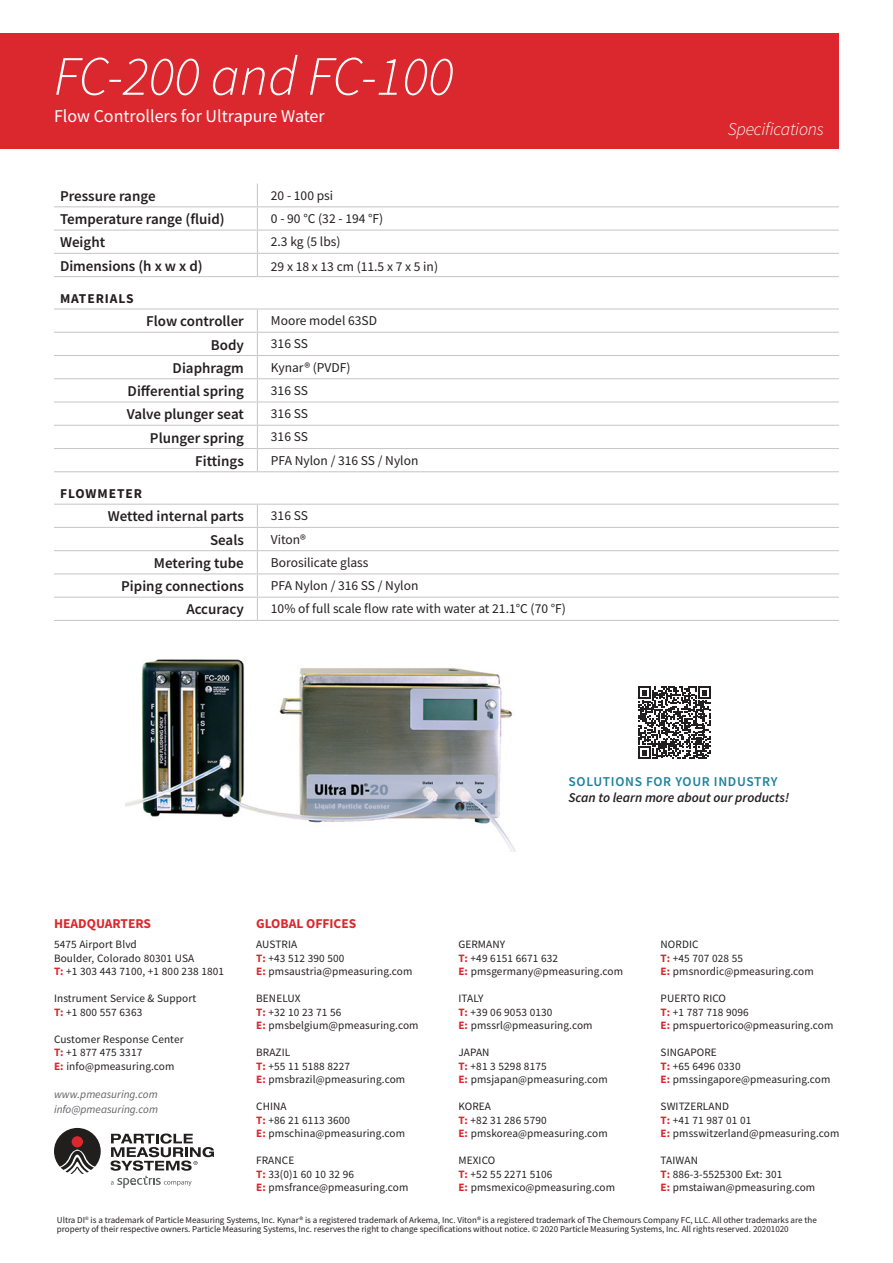
<style>
.page{position:relative;width:893px;height:1263px;background:#fff}
.page>*{position:absolute;margin:0;border:0;box-sizing:border-box;transform-origin:0 0}
.t1{font:italic 300 55.5px "Source Sans Pro";color:#fff}
.t2{font:18px "Source Sans Pro";color:#fff}
.t3{font:italic 300 18px "Source Sans Pro";letter-spacing:-.01em;color:#fff}
.t4{font:600 15px "Source Sans Pro";color:#231f20}
.t5{font:13.5px "Source Sans Pro";color:#231f20}
.t6{font:italic 600 13.5px "Source Sans Pro";color:#231f20}
.t7{font:700 13.5px "Source Sans Pro";color:#da282e}
.t8{font:600 13.5px "Source Sans Pro";letter-spacing:.05em;color:#1b8299}
.t9{font:700 13.5px "Source Sans Pro";letter-spacing:.07em;color:#231f20}
.t10{font:11.25px/13.5px "Source Sans Pro";letter-spacing:.01em;color:#231f20}
.t11{font:italic 11.25px/15px "Source Sans Pro";color:#636366}
.t12{font:9px/9px "Source Sans Pro";color:#231f20}
.s1{font-weight:700;color:#da282e}
.s2{font-size:10.5px}
.s3{font-weight:300}
</style>
<div class="page">
<div style="left:0;top:33px;width:839px;height:116px;background:#da282e"></div>
<svg style="left:54px;top:1128px;width:47px;height:46px"></svg>
<div style="left:72px;top:1136px;width:11px;height:11px;background:#da282e;border-radius:50%"></div>
<svg style="left:110px;top:1133px;width:104px;height:55px"></svg>
<hr style="left:54px;top:206px;width:203px;height:1px;background:#c7c8ca">
<hr style="left:257px;top:206px;width:582px;height:1px;background:#c7c8ca">
<hr style="left:54px;top:230px;width:203px;height:1px;background:#c7c8ca">
<hr style="left:257px;top:230px;width:582px;height:1px;background:#c7c8ca">
<hr style="left:54px;top:253px;width:203px;height:1px;background:#c7c8ca">
<hr style="left:257px;top:253px;width:582px;height:1px;background:#c7c8ca">
<svg style="left:257px;top:184px;width:1px;height:92px"></svg>
<hr style="left:54px;top:276px;width:203px;height:1px;background:#c7c8ca">
<hr style="left:257px;top:276px;width:582px;height:1px;background:#c7c8ca">
<hr style="left:54px;top:308px;width:203px;height:1px;background:#c7c8ca">
<hr style="left:257px;top:308px;width:582px;height:1px;background:#c7c8ca">
<hr style="left:54px;top:332px;width:203px;height:1px;background:#c7c8ca">
<hr style="left:257px;top:332px;width:582px;height:1px;background:#c7c8ca">
<hr style="left:54px;top:355px;width:203px;height:1px;background:#c7c8ca">
<hr style="left:257px;top:355px;width:582px;height:1px;background:#c7c8ca">
<hr style="left:54px;top:378px;width:203px;height:1px;background:#c7c8ca">
<hr style="left:257px;top:378px;width:582px;height:1px;background:#c7c8ca">
<hr style="left:54px;top:401px;width:203px;height:1px;background:#c7c8ca">
<hr style="left:257px;top:401px;width:582px;height:1px;background:#c7c8ca">
<hr style="left:54px;top:425px;width:203px;height:1px;background:#c7c8ca">
<hr style="left:257px;top:425px;width:582px;height:1px;background:#c7c8ca">
<hr style="left:54px;top:448px;width:203px;height:1px;background:#c7c8ca">
<hr style="left:257px;top:448px;width:582px;height:1px;background:#c7c8ca">
<svg style="left:257px;top:309px;width:1px;height:162px"></svg>
<hr style="left:54px;top:471px;width:203px;height:1px;background:#c7c8ca">
<hr style="left:257px;top:471px;width:582px;height:1px;background:#c7c8ca">
<hr style="left:54px;top:504px;width:203px;height:1px;background:#c7c8ca">
<hr style="left:257px;top:504px;width:582px;height:1px;background:#c7c8ca">
<hr style="left:54px;top:527px;width:203px;height:1px;background:#c7c8ca">
<hr style="left:257px;top:527px;width:582px;height:1px;background:#c7c8ca">
<hr style="left:54px;top:550px;width:203px;height:1px;background:#c7c8ca">
<hr style="left:257px;top:550px;width:582px;height:1px;background:#c7c8ca">
<hr style="left:54px;top:573px;width:203px;height:1px;background:#c7c8ca">
<hr style="left:257px;top:573px;width:582px;height:1px;background:#c7c8ca">
<hr style="left:54px;top:597px;width:203px;height:1px;background:#c7c8ca">
<hr style="left:257px;top:597px;width:582px;height:1px;background:#c7c8ca">
<svg style="left:257px;top:505px;width:1px;height:115px"></svg>
<hr style="left:54px;top:620px;width:203px;height:1px;background:#c7c8ca">
<hr style="left:257px;top:620px;width:582px;height:1px;background:#c7c8ca">
<svg style="left:638px;top:687px;width:73px;height:72px"></svg>
<img style="left:126px;top:659px;width:390px;height:193px">
<h1 class="t1" style="left:54px;top:42px;width:401px">FC-200 and FC-100</h1>
<h2 class="t2" style="left:54px;top:104px;width:272px">Flow Controllers for Ultrapure Water</h2>
<h3 class="t4" style="left:60px;top:186px;width:97px">Pressure range</h3>
<p class="t5" style="left:271px;top:187px;width:64px">20 - 100 psi</p>
<h3 class="t4" style="left:60px;top:209px;width:166px">Temperature range (fluid)</h3>
<p class="t5" style="left:271px;top:210px;width:114px">0 - 90 °C (32 - 194 °F)</p>
<h3 class="t4" style="left:60px;top:232px;width:47px">Weight</h3>
<p class="t5" style="left:271px;top:233px;width:71px">2.3 kg (5 lbs)</p>
<h3 class="t4" style="left:60px;top:256px;width:144px">Dimensions (h x w x d)</h3>
<p class="t5" style="left:271px;top:257px;width:169px">29 x 18 x 13 cm (11.5 x 7 x 5 in)</p>
<p class="t9" style="left:60px;top:289px;width:75px">MATERIALS</p>
<h3 class="t4" style="left:146px;top:311px;width:99px">Flow controller</h3>
<p class="t5" style="left:271px;top:312px;width:108px">Moore model 63SD</p>
<h3 class="t4" style="left:211px;top:335px;width:35px">Body</h3>
<p class="t5" style="left:271px;top:335px;width:39px">316 SS</p>
<h3 class="t4" style="left:173px;top:358px;width:73px">Diaphragm</h3>
<p class="t5" style="left:271px;top:359px;width:81px">Kynar® (PVDF)</p>
<h3 class="t4" style="left:128px;top:381px;width:118px">Differential spring</h3>
<p class="t5" style="left:271px;top:382px;width:39px">316 SS</p>
<h3 class="t4" style="left:127px;top:404px;width:119px">Valve plunger seat</h3>
<p class="t5" style="left:271px;top:405px;width:39px">316 SS</p>
<h3 class="t4" style="left:150px;top:428px;width:95px">Plunger spring</h3>
<p class="t5" style="left:271px;top:428px;width:39px">316 SS</p>
<h3 class="t4" style="left:195px;top:451px;width:50px">Fittings</h3>
<p class="t5" style="left:271px;top:452px;width:149px">PFA Nylon / 316 SS / Nylon</p>
<p class="t9" style="left:60px;top:484px;width:84px">FLOWMETER</p>
<h3 class="t4" style="left:108px;top:507px;width:138px">Wetted internal parts</h3>
<p class="t5" style="left:271px;top:507px;width:39px">316 SS</p>
<h3 class="t4" style="left:210px;top:530px;width:35px">Seals</h3>
<p class="t5" style="left:271px;top:530px;width:37px">Viton®</p>
<h3 class="t4" style="left:154px;top:553px;width:91px">Metering tube</h3>
<p class="t5" style="left:271px;top:554px;width:99px">Borosilicate glass</p>
<h3 class="t4" style="left:121px;top:576px;width:124px">Piping connections</h3>
<p class="t5" style="left:271px;top:577px;width:149px">PFA Nylon / 316 SS / Nylon</p>
<h3 class="t4" style="left:186px;top:600px;width:59px">Accuracy</h3>
<p class="t5" style="left:271px;top:600px;width:297px">10% of full scale flow rate with water at 21.1°C (70 °F)</p>
<h2 class="t3" style="left:728px;top:118px;width:98px">Specifications</h2>
<p class="t8" style="left:568px;top:772px;width:211px">SOLUTIONS FOR YOUR INDUSTRY</p>
<p class="t6" style="left:568px;top:788px;width:222px">Scan to learn more about our products!</p>
<p class="t7" style="left:54px;top:914px;width:99px">HEADQUARTERS</p>
<p class="t10" style="left:54px;top:938px;width:172px">5475 Airport Blvd<br>Boulder, Colorado 80301 USA<br><span class="s1">T:</span> +1 303 443 7100, +1 800 238 1801</p>
<p class="t10" style="left:54px;top:992px;width:144px">Instrument Service &amp; Support<br><span class="s1">T:</span> +1 800 557 6363</p>
<p class="t10" style="left:54px;top:1032px;width:131px">Customer Response Center<br><span class="s1">T:</span> +1 877 475 3317<br><span class="s1">E:</span> info<span class="s2">@</span>pmeasuring.com</p>
<p class="t11" style="left:54px;top:1087px;width:106px">www.pmeasuring.com info@pmeasuring.com</p>
<p class="t7" style="left:256px;top:914px;width:102px">GLOBAL OFFICES</p>
<p class="t10" style="left:256px;top:938px;width:158px">AUSTRIA<br><span class="s1">T:</span> +43 512 390 500<br><span class="s1">E:</span> pmsaustria@pmeasuring.com</p>
<p class="t10" style="left:256px;top:992px;width:164px">BENELUX<br><span class="s1">T:</span> +32 10 23 71 56<br><span class="s1">E:</span> pmsbelgium@pmeasuring.com</p>
<p class="t10" style="left:256px;top:1046px;width:151px">BRAZIL<br><span class="s1">T:</span> +55 11 5188 8227<br><span class="s1">E:</span> pmsbrazil<span class="s2">@</span>pmeasuring.com</p>
<p class="t10" style="left:256px;top:1100px;width:150px">CHINA<br><span class="s1">T:</span> +86 21 6113 3600<br><span class="s1">E:</span> pmschina<span class="s2">@</span>pmeasuring.com</p>
<p class="t10" style="left:256px;top:1154px;width:154px">FRANCE<br><span class="s1">T:</span> 33(0)1 60 10 32 96<br><span class="s1">E:</span> pmsfrance<span class="s2">@</span>pmeasuring.com</p>
<p class="t10" style="left:458px;top:938px;width:166px">GERMANY<br><span class="s1">T:</span> +49 6151 6671 632<br><span class="s1">E:</span> pmsgermany<span class="s2">@</span>pmeasuring.com</p>
<p class="t10" style="left:458px;top:992px;width:136px">ITALY<br><span class="s1">T:</span> +39 06 9053 0130<br><span class="s1">E:</span> pmssrl<span class="s2">@</span>pmeasuring.com</p>
<p class="t10" style="left:458px;top:1046px;width:151px">JAPAN<br><span class="s1">T:</span> +81 3 5298 8175<br><span class="s1">E:</span> pmsjapan<span class="s2">@</span>pmeasuring.com</p>
<p class="t10" style="left:458px;top:1100px;width:151px">KOREA<br><span class="s1">T:</span> +82 31 286 5790<br><span class="s1">E:</span> pmskorea<span class="s2">@</span>pmeasuring.com</p>
<p class="t10" style="left:458px;top:1154px;width:158px">MEXICO<br><span class="s1">T:</span> +52 55 2271 5106<br><span class="s1">E:</span> pmsmexico<span class="s2">@</span>pmeasuring.com</p>
<p class="t10" style="left:661px;top:938px;width:155px">NORDIC<br><span class="s1">T:</span> +45 707 028 55<br><span class="s1">E:</span> pmsnordic<span class="s2">@</span>pmeasuring.com</p>
<p class="t10" style="left:661px;top:992px;width:174px">PUERTO RICO<br><span class="s1">T:</span> +1 787 718 9096<br><span class="s1">E:</span> pmspuertorico<span class="s2">@</span>pmeasuring.com</p>
<p class="t10" style="left:661px;top:1046px;width:171px">SINGAPORE<br><span class="s1">T:</span> +65 6496 0330<br><span class="s1">E:</span> pmssingapore<span class="s2">@</span>pmeasuring.com</p>
<p class="t10" style="left:661px;top:1100px;width:180px">SWITZERLAND<br><span class="s1">T:</span> +41 71 987 01 01<br><span class="s1">E:</span> pmsswitzerland@pmeasuring.com</p>
<p class="t10" style="left:661px;top:1154px;width:156px">TAIWAN<br><span class="s1">T:</span> 886-3-5525300 Ext: 301<br><span class="s1">E:</span> pmstaiwan<span class="s2">@</span>pmeasuring.com</p>
<p class="t12" style="left:57px;top:1216px;width:761px">Ultra DI<span class="s3">®</span> is a trademark of Particle Measuring Systems, Inc. Kynar® is a registered trademark of Arkema, Inc. Viton® is a registered trademark of The Chemours Company FC, LLC. All other trademarks are the property of their respective owners. Particle Measuring Systems, Inc. reserves the right to change specifications without notice. © 2020 Particle Measuring Systems, Inc. All rights reserved. 20201020</p>
</div>
